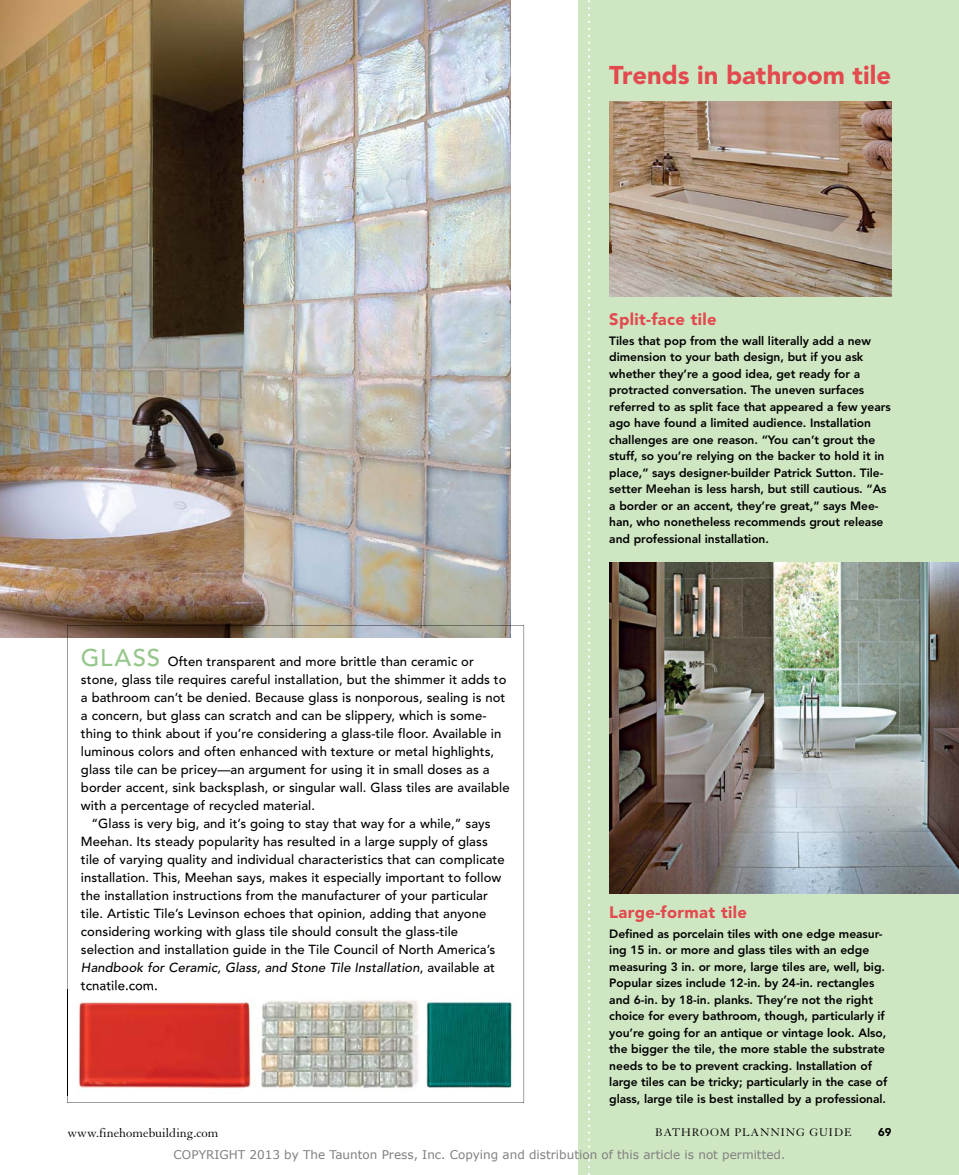
<style>
.page{position:relative;width:959px;height:1175px;background:#fff}
.page>*{position:absolute;margin:0;border:0;box-sizing:border-box;transform-origin:0 0}
.t1{font:900 25.5px "Avenir LT Std";color:#e3494e}
.t2{font:900 16.5px "Avenir LT Std";letter-spacing:.02em;color:#e3494e}
.t3{font:13.5px "Granjon LT Std";color:#000}
.t4{font:500 13.05px/18px "Avenir LT Std";letter-spacing:.005em;color:#000}
.t5{font:800 12px/16.5px "Avenir LT Std";letter-spacing:-.005em;color:#000}
.t6{font:12px "Verdana";color:#808080}
.t7{font:12px "Granjon LT Std";letter-spacing:.07em;color:#000}
.t8{font:900 11.25px "Avenir LT Std";color:#000}
.s1{font-size:24px;color:#96c78c}
.s2{font-style:italic}
</style>
<div class="page">
<div style="left:578px;top:0;width:380px;height:1174px;background:#cee6c1"></div>
<svg style="left:588px;top:0;width:2px;height:1174px"></svg>
<img style="left:609px;top:101px;width:282px;height:196px">
<img style="left:609px;top:562px;width:349px;height:331px">
<img style="left:0;top:0;width:510px;height:638px">
<svg style="left:67px;top:625px;width:457px;height:477px"></svg>
<img style="left:255px;top:995px;width:173px;height:100px">
<img style="left:68px;top:989px;width:187px;height:106px">
<img style="left:81px;top:989px;width:76px;height:1px">
<img style="left:67px;top:989px;width:1px;height:106px">
<img style="left:246px;top:995px;width:9px;height:100px">
<img style="left:422px;top:996px;width:93px;height:94px">
<h1 class="t1" style="left:609px;top:59px;width:283px">Trends in bathroom tile</h1>
<p class="t4" style="left:81px;top:653px;width:430px"><span class="s1">GLaSS</span> Often transparent and more brittle than ceramic or stone, glass tile requires careful installation, but the shimmer it adds to a bathroom can’t be denied. Because glass is nonporous, sealing is not a concern, but glass can scratch and can be slippery, which is some&shy;thing to think about if you’re considering a glass-tile floor. available in luminous colors and often enhanced with texture or metal highlights, glass tile can be pricey—an argument for using it in small doses as a border accent, sink backsplash, or singular wall. Glass tiles are available with a percentage of recycled material.</p>
<p class="t4" style="left:81px;top:815px;width:425px;text-indent:11px">“Glass is very big, and it’s going to stay that way for a while,” says meehan. its steady popularity has resulted in a large supply of glass tile of varying quality and individual characteristics that can complicate installation. This, meehan says, makes it especially important to follow the installation instructions from the manufacturer of your particular tile. artistic Tile’s Levinson echoes that opinion, adding that anyone considering working with glass tile should consult the glass-tile selection and installation guide in the Tile Council of North america’s <span class="s2">Handbook for Ceramic, Glass, and Stone Tile Installation</span>, available at tcnatile.com.</p>
<p class="t2" style="left:609px;top:309px;width:109px">Split-face tile</p>
<p class="t5" style="left:609px;top:332px;width:283px">Tiles that pop from the wall literally add a new dimension to your bath design, but if you ask whether they’re a good idea, get ready for a protracted conversation. The uneven surfaces referred to as split face that appeared a few years ago have found a limited audience. installation challenges are one reason. “you can’t grout the stuff, so you’re relying on the backer to hold it in place,” says designer-builder Patrick Sutton. Tile&shy;setter Meehan is less harsh, but still cautious. “as a border or an accent, they’re great,” says Mee&shy;han, who nonetheless recommends grout release and professional installation.</p>
<p class="t2" style="left:609px;top:902px;width:139px">Large-format tile</p>
<p class="t5" style="left:609px;top:925px;width:279px">Defined as porcelain tiles with one edge measur&shy;ing 15 in. or more and glass tiles with an edge measuring 3 in. or more, large tiles are, well, big.<br>Popular sizes include 12-in. by 24-in. rectangles and 6-in. by 18-in. planks. They’re not the right choice for every bathroom, though, particularly if you’re going for an antique or vintage look. also, the bigger the tile, the more stable the substrate needs to be to prevent cracking. installation of large tiles can be tricky; particularly in the case of glass, large tile is best installed by a professional.</p>
<p class="t3" style="left:68px;top:1125px;width:152px">www.finehomebuilding.com</p>
<p class="t7" style="left:655px;top:1126px;width:198px">BATHROOM PLANNING GUIDE</p>
<p class="t8" style="left:878px;top:1125px;width:15px">69</p>
<p class="t6" style="left:174px;top:1146px;width:613px">COPYRIGHT 2013 by The Taunton Press, Inc. Copying and distribution of this article is not permitted.</p>
</div>
